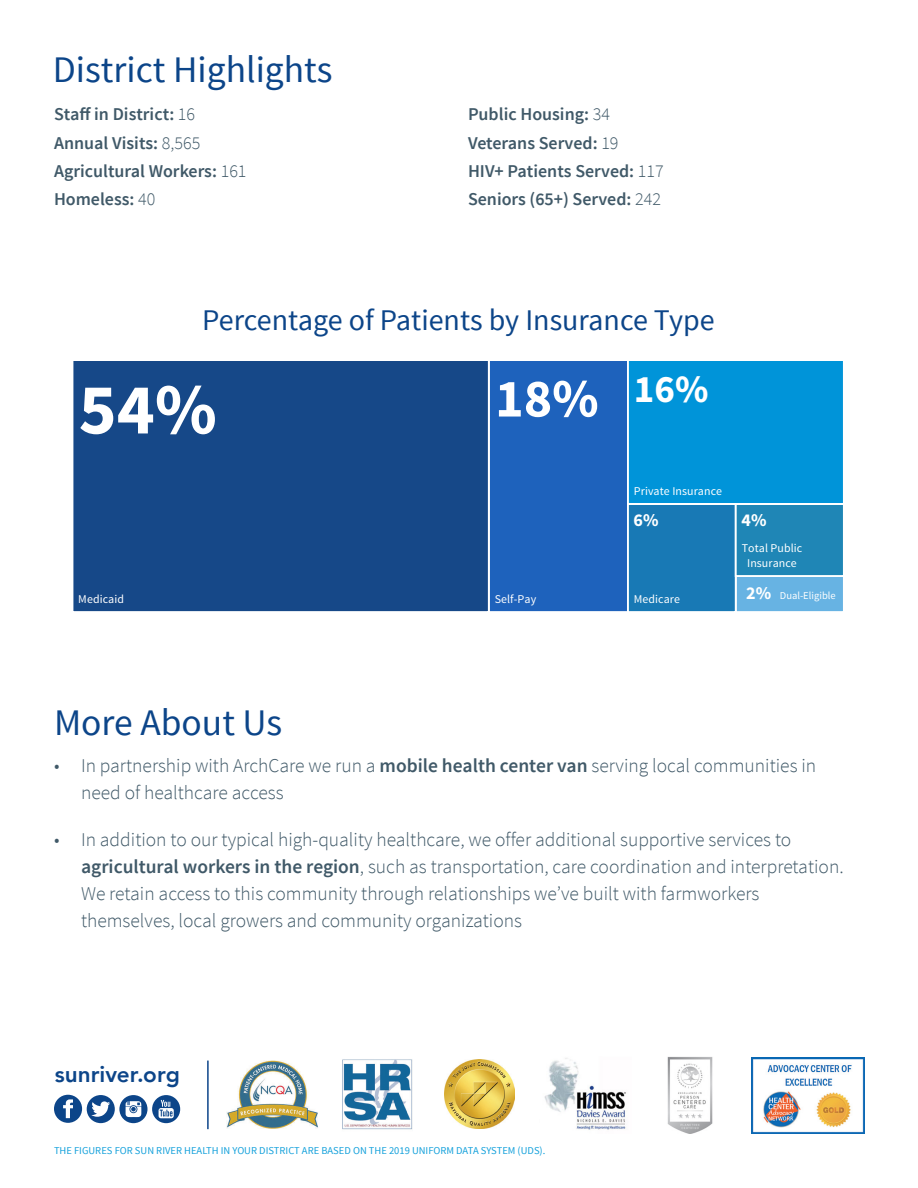
<style>
.page{position:relative;width:918px;height:1188px;background:#fff}
.page>*{position:absolute;margin:0;border:0;box-sizing:border-box;transform-origin:0 0}
.t1{font:700 72.15px "Source Sans Pro";color:#fff}
.t2{font:700 54px "Source Sans Pro";color:#fff}
.t3{font:700 39px "Source Sans Pro";color:#fff}
.t4{font:37.5px "Source Sans Pro";color:#0c4589}
.t5{font:30px "Source Sans Pro";color:#0c4589}
.t6{font:800 22.5px "Avenir";letter-spacing:.005em;color:#0c4589}
.t7{font:300 19.5px/27px "Source Sans Pro";color:#405968}
.t8{font:600 18px "Source Sans Pro";color:#405968}
.t9{font:700 18px "Source Sans Pro";color:#fff}
.t10{font:11.85px/14.4px "Source Sans Pro";letter-spacing:.005em;color:#fff;text-align:center}
.t11{font:10.5px "Source Sans Pro";color:#12a0db}
.t12{font:10.5px "Source Sans Pro";letter-spacing:-.005em;color:#fff}
.s1{font-weight:300}
.s2{font-weight:700;font-size:18px}
.s3{font-weight:600}
</style>
<div class="page">
<div style="left:74px;top:361px;width:414px;height:251px;background:#164888"></div>
<svg style="left:489px;top:361px;width:354px;height:251px;background:#1b80c7"></svg>
<img style="left:445px;top:1059px;width:69px;height:69px">
<img style="left:227px;top:1061px;width:91px;height:68px">
<img style="left:342px;top:1059px;width:71px;height:71px">
<img style="left:544px;top:1058px;width:83px;height:72px">
<img style="left:751px;top:1058px;width:114px;height:75px">
<svg style="left:54px;top:1095px;width:126px;height:28px"></svg>
<hr style="left:207px;top:1061px;width:2px;height:68px;background:#0c4589">
<img style="left:667px;top:1057px;width:46px;height:77px">
<p class="t4" style="left:53px;top:46px;width:281px">District Highlights</p>
<p class="t8" style="left:54px;top:103px;width:143px">Staff in District: <span class="s1">16</span></p>
<p class="t8" style="left:54px;top:131px;width:148px">Annual Visits: <span class="s1">8,565</span></p>
<p class="t8" style="left:54px;top:160px;width:194px">Agricultural Workers: <span class="s1">161</span></p>
<p class="t8" style="left:54px;top:188px;width:103px">Homeless: <span class="s1">40</span></p>
<p class="t8" style="left:468px;top:103px;width:144px">Public Housing: <span class="s1">34</span></p>
<p class="t8" style="left:468px;top:131px;width:152px">Veterans Served: <span class="s1">19</span></p>
<p class="t8" style="left:468px;top:160px;width:197px">HIV+ Patients Served: <span class="s1">117</span></p>
<p class="t8" style="left:468px;top:188px;width:195px">Seniors (65+) Served: <span class="s1">242</span></p>
<p class="t5" style="left:202px;top:302px;width:514px">Percentage of Patients by Insurance Type</p>
<p class="t1" style="left:79px;top:361px;width:140px">54%</p>
<p class="t2" style="left:495px;top:362px;width:105px">18%</p>
<p class="t3" style="left:634px;top:363px;width:76px">16%</p>
<p class="t10" style="left:634px;top:484px;width:90px">Private Insurance</p>
<p class="t9" style="left:634px;top:508px;width:27px">6%</p>
<p class="t9" style="left:742px;top:508px;width:27px">4%</p>
<p class="t10" style="left:742px;top:541px;width:62px">Total Public<br>Insurance</p>
<p class="t10" style="left:78px;top:592px;width:47px">Medicaid</p>
<p class="t10" style="left:495px;top:592px;width:43px">Self-Pay</p>
<p class="t10" style="left:634px;top:592px;width:48px">Medicare</p>
<p class="t12" style="left:746px;top:589px;width:91px"><span class="s2">2%</span> Dual-Eligible</p>
<p class="t4" style="left:54px;top:700px;width:230px">More About Us</p>
<p class="t7" style="left:81px;top:752px;width:737px;text-indent:-27px">• In partnership with ArchCare we run a <span class="s3">mobile health center van</span> serving local communities in need of healthcare access</p>
<p class="t7" style="left:81px;top:826px;width:764px;text-indent:-27px">• In addition to our typical high-quality healthcare, we offer additional supportive services to <span class="s3">agricultural workers in the region</span>, such as transportation, care coordination and interpretation.<br>We retain access to this community through relationships we’ve built with farmworkers themselves, local growers and community organizations</p>
<p class="t6" style="left:55px;top:1056px;width:127px">sunriver.org</p>
<p class="t11" style="left:54px;top:1144px;width:493px">THE FIGURES FOR SUN RIVER HEALTH IN YOUR DISTRICT ARE BASED ON THE 2019 UNIFORM DATA SYSTEM (UDS).</p>
</div>
